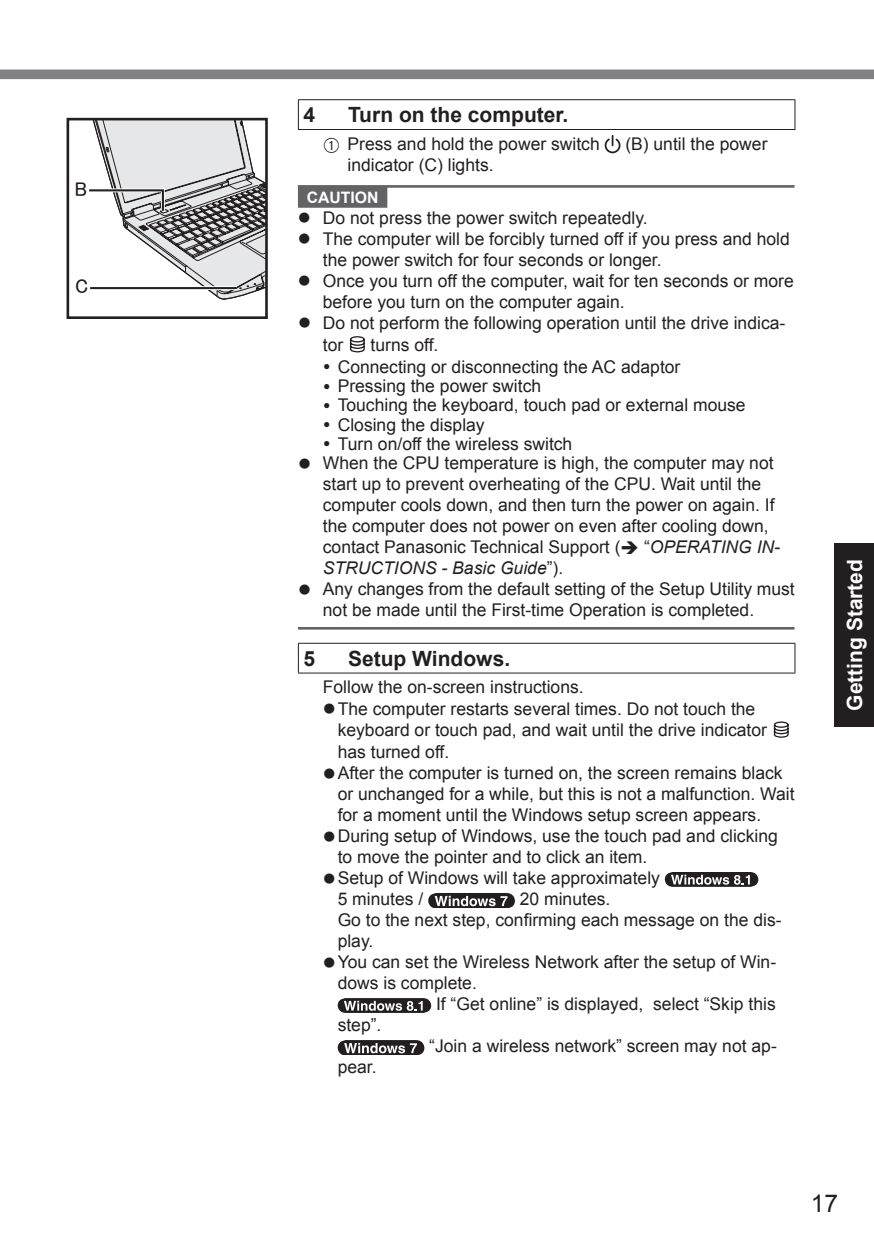
<style>
.page{position:relative;width:874px;height:1241px;background:#fff}
.page>*{position:absolute;margin:0;border:0;box-sizing:border-box;transform-origin:0 0}
.t1{font:24.5px "Arial";color:#231f20}
.t2{font:700 21px "Arial";color:#231f20}
.t3{font:700 21px "Arial";color:#fff}
.t4{font:17.5px/21px "Arial";color:#231f20}
.t5{font:700 15.75px "Arial";color:#fff}
.s1{font-family:"Pana Num Round"}
.s2{font-style:italic}
</style>
<div class="page">
<div style="left:0;top:69px;width:873px;height:10px;background:#808285"></div>
<div style="left:833px;top:543px;width:40px;height:183px;background:#231f20"></div>
<hr style="left:298px;top:185px;width:496px;height:3px;background:#636366">
<div style="left:298px;top:187px;width:89px;height:21px;background:#636366"></div>
<hr style="left:298px;top:627px;width:496px;height:2px;background:#636366">
<hr style="left:298px;top:99px;width:497px;height:1px;background:#231f20">
<svg style="left:298px;top:100px;width:1px;height:29px"></svg>
<svg style="left:794px;top:100px;width:1px;height:29px"></svg>
<hr style="left:298px;top:129px;width:497px;height:1px;background:#231f20">
<svg style="left:604px;top:136px;width:16px;height:17px"></svg>
<svg style="left:349px;top:336px;width:16px;height:17px"></svg>
<hr style="left:298px;top:642px;width:497px;height:1px;background:#231f20">
<svg style="left:298px;top:643px;width:1px;height:29px"></svg>
<svg style="left:794px;top:643px;width:1px;height:29px"></svg>
<hr style="left:298px;top:672px;width:497px;height:1px;background:#231f20">
<svg style="left:773px;top:721px;width:15px;height:17px"></svg>
<svg style="left:664px;top:872px;width:94px;height:14px"></svg>
<svg style="left:428px;top:893px;width:86px;height:14px"></svg>
<svg style="left:337px;top:998px;width:94px;height:14px"></svg>
<svg style="left:337px;top:1040px;width:87px;height:14px"></svg>
<div style="left:66px;top:118px;width:202px;height:201px;border:3px solid #231f20"></div>
<svg style="left:76px;top:119px;width:190px;height:180px"></svg>
<p class="t2" style="left:303px;top:101px;width:13px">4</p>
<p class="t2" style="left:348px;top:101px;width:222px">Turn on the computer.</p>
<p class="t4" style="left:322px;top:134px;width:278px"><span class="s1">A</span> Press and hold the power switch</p>
<p class="t4" style="left:625px;top:134px;width:143px">(B) until the power</p>
<p class="t4" style="left:347px;top:154px;width:147px">indicator (C) lights.</p>
<p class="t5" style="left:306px;top:187px;width:73px">CAUTION</p>
<p class="t4" style="left:298px;top:207px;width:351px">● Do not press the power switch repeatedly.</p>
<p class="t4" style="left:322px;top:228px;width:468px;text-indent:-25px">● The computer will be forcibly turned off if you press and hold the power switch for four seconds or longer.</p>
<p class="t4" style="left:322px;top:270px;width:472px;text-indent:-25px">● Once you turn off the computer, wait for ten seconds or more before you turn on the computer again.</p>
<p class="t4" style="left:323px;top:312px;width:464px;line-height:21.9px;text-indent:-25px">● Do not perform the following operation until the drive indica&shy;tor</p>
<p class="t4" style="left:370px;top:334px;width:69px">turns off.</p>
<p class="t4" style="left:322px;top:356px;width:359px">• Connecting or disconnecting the AC adaptor</p>
<p class="t4" style="left:322px;top:375px;width:220px">• Pressing the power switch</p>
<p class="t4" style="left:322px;top:395px;width:424px">• Touching the keyboard, touch pad or external mouse</p>
<p class="t4" style="left:322px;top:414px;width:163px">• Closing the display</p>
<p class="t4" style="left:323px;top:433px;width:251px">• Turn on/off the wireless switch</p>
<p class="t4" style="left:323px;top:452px;width:458px;text-indent:-25px">● When the CPU temperature is high, the computer may not start up to prevent overheating of the CPU. Wait until the computer cools down, and then turn the power on again. If the computer does not power on even after cooling down, contact Panasonic Technical Support (➔ “<span class="s2">OPERATING IN-STRUCTIONS - Basic Guide</span>”).</p>
<p class="t4" style="left:323px;top:578px;width:473px;text-indent:-25px">● Any changes from the default setting of the Setup Utility must not be made until the First-time Operation is completed.</p>
<p class="t2" style="left:303px;top:644px;width:13px">5</p>
<p class="t2" style="left:348px;top:644px;width:163px">Setup Windows.</p>
<p class="t4" style="left:322px;top:677px;width:262px">Follow the on-screen instructions.</p>
<p class="t4" style="left:337px;top:697px;width:430px;line-height:21.9px;text-indent:-15px">●The computer restarts several times. Do not touch the keyboard or touch pad, and wait until the drive indicator has turned off.</p>
<p class="t4" style="left:337px;top:762px;width:458px;text-indent:-15px">●After the computer is turned on, the screen remains black or unchanged for a while, but this is not a malfunction. Wait for a moment until the Windows setup screen appears.</p>
<p class="t4" style="left:337px;top:825px;width:441px;text-indent:-15px">●During setup of Windows, use the touch pad and clicking to move the pointer and to click an item.</p>
<p class="t4" style="left:337px;top:867px;width:323px;text-indent:-15px">●Setup of Windows will take approximately<br>5 minutes /</p>
<p class="t4" style="left:337px;top:888px;width:445px;text-indent:182px">20 minutes.<br>Go to the next step, confirming each message on the dis&shy;play.</p>
<p class="t4" style="left:322px;top:951px;width:454px">●You can set the Wireless Network after the setup of Win-</p>
<p class="t4" style="left:337px;top:972px;width:141px">dows is complete.</p>
<p class="t4" style="left:436px;top:993px;width:341px">If “Get online” is displayed, select “Skip this</p>
<p class="t4" style="left:337px;top:1014px;width:45px">step”.</p>
<p class="t4" style="left:429px;top:1035px;width:349px">“Join a wireless network” screen may not ap-</p>
<p class="t4" style="left:337px;top:1056px;width:40px">pear.</p>
<p class="t3" style="left:840px;top:710px;width:153px;rotate:-90deg">Getting Started</p>
<h1 class="t1" style="left:810px;top:1187px;width:29px">17</h1>
</div>
